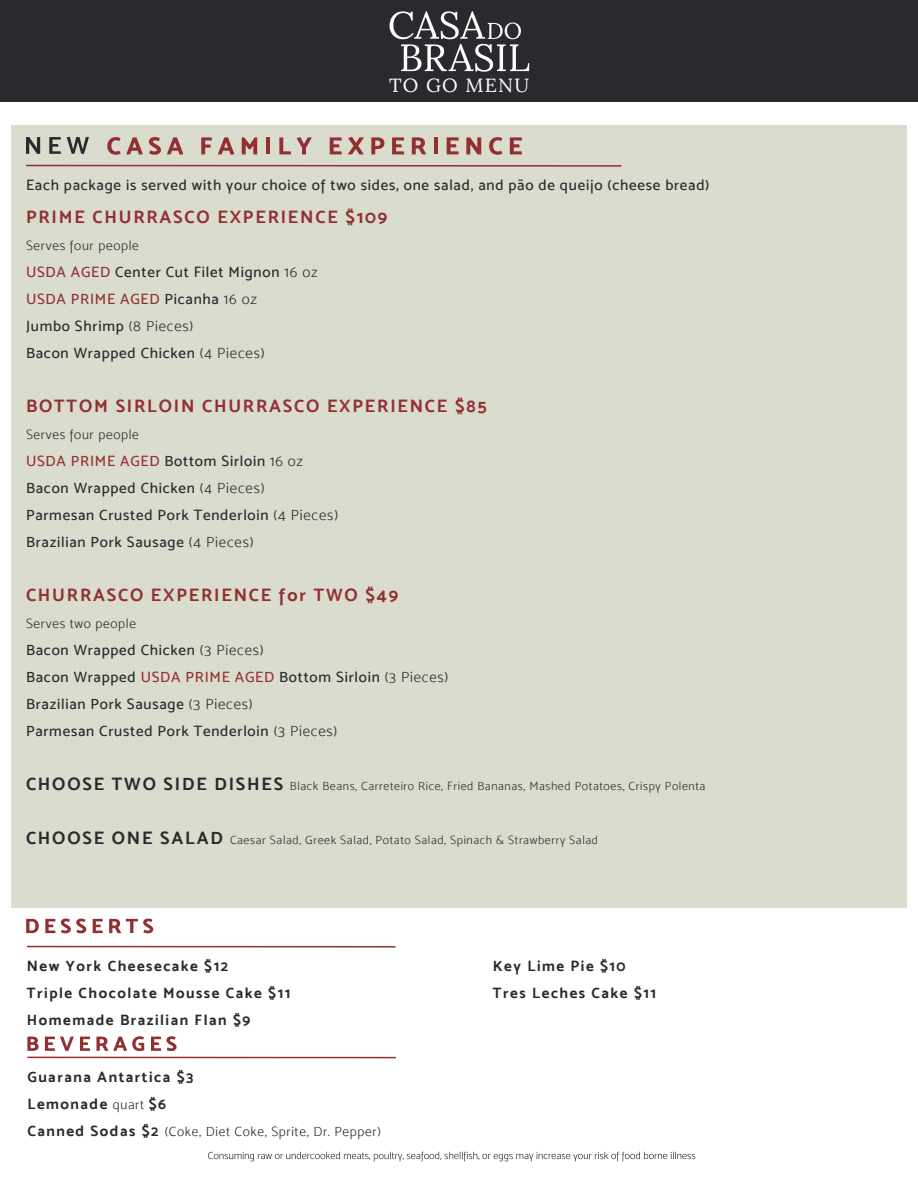
<style>
.page{position:relative;width:918px;height:1188px;background:#fff}
.page>*{position:absolute;margin:0;border:0;box-sizing:border-box;transform-origin:0 0}
.t1{font:19.05px "Lora";letter-spacing:.06em;color:#fff;scale:1.04 1}
.t2{font:18px "Mosk Bold 700";letter-spacing:.1em;color:#923031}
.t3{font:15px/27px "Mosk Medium 500";letter-spacing:.05em;color:#292a2d}
.t4{font:15px/27px "Mosk Bold 700";letter-spacing:.1em;color:#292a2d}
.t5{font:13.5px "Mosk Light 300";letter-spacing:.05em;color:#292a2d}
.t6{font:12px "Mosk Light 300";letter-spacing:.05em;color:#292a2d}
.s1{color:#923031}
.s2{font-family:"Mosk Light 300"}
.s3{font-family:"Mosk Bold 700";font-size:18px}
.s4{font-family:"Mosk Light 300";font-size:13.5px}
.s5{font-family:"Mosk Bold 700";font-size:15px}
</style>
<div class="page">
<div style="left:11px;top:125px;width:896px;height:783px;background:#dadcce"></div>
<svg style="left:27px;top:1037px;width:12px;height:14px"></svg>
<svg style="left:45px;top:1036px;width:29px;height:15px"></svg>
<svg style="left:80px;top:1037px;width:10px;height:14px"></svg>
<svg style="left:96px;top:1036px;width:48px;height:15px"></svg>
<svg style="left:151px;top:1036px;width:26px;height:15px"></svg>
<hr style="left:27px;top:1057px;width:369px;height:1px;background:#923031">
<svg style="left:208px;top:1152px;width:487px;height:9px"></svg>
<hr style="left:26px;top:165px;width:595px;height:2px;background:#923031">
<svg style="left:26px;top:137px;width:14px;height:17px"></svg>
<svg style="left:49px;top:137px;width:12px;height:17px"></svg>
<svg style="left:67px;top:137px;width:22px;height:17px"></svg>
<svg style="left:107px;top:137px;width:36px;height:18px"></svg>
<svg style="left:149px;top:137px;width:12px;height:18px"></svg>
<svg style="left:167px;top:137px;width:16px;height:18px"></svg>
<svg style="left:201px;top:137px;width:11px;height:17px"></svg>
<svg style="left:218px;top:137px;width:16px;height:18px"></svg>
<svg style="left:242px;top:137px;width:15px;height:17px"></svg>
<hr style="left:266px;top:137px;width:4px;height:17px;background:#923031">
<svg style="left:279px;top:137px;width:12px;height:17px"></svg>
<svg style="left:297px;top:137px;width:15px;height:17px"></svg>
<svg style="left:330px;top:137px;width:12px;height:17px"></svg>
<svg style="left:348px;top:137px;width:16px;height:17px"></svg>
<svg style="left:371px;top:137px;width:13px;height:17px"></svg>
<svg style="left:392px;top:137px;width:12px;height:17px"></svg>
<svg style="left:412px;top:137px;width:14px;height:17px"></svg>
<hr style="left:434px;top:137px;width:4px;height:17px;background:#923031">
<svg style="left:447px;top:137px;width:12px;height:17px"></svg>
<svg style="left:466px;top:137px;width:15px;height:17px"></svg>
<svg style="left:489px;top:137px;width:14px;height:18px"></svg>
<svg style="left:510px;top:137px;width:12px;height:17px"></svg>
<hr style="left:27px;top:946px;width:368px;height:2px;background:#923031">
<svg style="left:26px;top:919px;width:13px;height:14px"></svg>
<svg style="left:45px;top:919px;width:41px;height:14px"></svg>
<svg style="left:93px;top:919px;width:10px;height:14px"></svg>
<svg style="left:109px;top:919px;width:44px;height:14px"></svg>
<div style="left:0;top:0;width:918px;height:102px;background:#292a2d"></div>
<img style="left:389px;top:11px;width:141px;height:61px">
<p class="t1" style="left:389px;top:74px;width:136px">TO GO MENU</p>
<p class="t3" style="left:26px;top:171px;width:685px">Each package is served with your choice of two sides, one salad, and pão de queijo (cheese bread)</p>
<p class="t2" style="left:26px;top:206px;width:363px">PRIME CHURRASCO EXPERIENCE $109</p>
<p class="t5" style="left:26px;top:238px;width:114px">Serves four people</p>
<p class="t3" style="left:26px;top:258px;width:293px"><span class="s1">USDA AGED</span> Center Cut Filet Mignon <span class="s2">16 oz<br></span><span class="s1">USDA PRIME AGED</span> Picanha <span class="s2">16 oz<br></span>Jumbo Shrimp <span class="s2">(8 Pieces)<br></span>Bacon Wrapped Chicken <span class="s2">(4 Pieces)</span></p>
<p class="t2" style="left:26px;top:395px;width:462px">BOTTOM SIRLOIN CHURRASCO EXPERIENCE $85</p>
<p class="t5" style="left:26px;top:427px;width:114px">Serves four people</p>
<p class="t3" style="left:26px;top:447px;width:314px"><span class="s1">USDA PRIME AGED</span> Bottom Sirloin <span class="s2">16 oz </span>Bacon Wrapped Chicken <span class="s2">(4 Pieces)<br></span>Parmesan Crusted Pork Tenderloin <span class="s2">(4 Pieces)<br></span>Brazilian Pork Sausage <span class="s2">(4 Pieces)</span></p>
<p class="t2" style="left:26px;top:584px;width:374px">CHURRASCO EXPERIENCE for TWO $49</p>
<p class="t5" style="left:26px;top:616px;width:112px">Serves two people</p>
<p class="t3" style="left:26px;top:636px;width:424px">Bacon Wrapped Chicken <span class="s2">(3 Pieces)<br></span>Bacon Wrapped <span class="s1">USDA PRIME AGED</span> Bottom Sirloin <span class="s2">(3 Pieces)<br></span>Brazilian Pork Sausage <span class="s2">(3 Pieces)<br></span>Parmesan Crusted Pork Tenderloin <span class="s2">(3 Pieces)</span></p>
<p class="t6" style="left:26px;top:779px;width:681px"><span class="s3">CHOOSE TWO SIDE DISHES</span> Black Beans, Carreteiro Rice, Fried Bananas, Mashed Potatoes, Crispy Polenta</p>
<p class="t6" style="left:26px;top:833px;width:574px"><span class="s3">CHOOSE ONE SALAD</span> Caesar Salad, Greek Salad, Potato Salad, Spinach &amp; Strawberry Salad</p>
<p class="t4" style="left:27px;top:952px;width:265px">New York Cheesecake $12<br>Triple Chocolate Mousse Cake $11<br>Homemade Brazilian Flan $9</p>
<p class="t4" style="left:493px;top:952px;width:165px">Key Lime Pie $10<br>Tres Leches Cake $11</p>
<p class="t4" style="left:27px;top:1063px;width:168px">Guarana Antartica $3<br>Lemonade <span class="s4">quart</span> $6</p>
<p class="t5" style="left:27px;top:1123px;width:355px"><span class="s5">Canned Sodas $2</span> (Coke, Diet Coke, Sprite, Dr. Pepper)</p>
</div>
